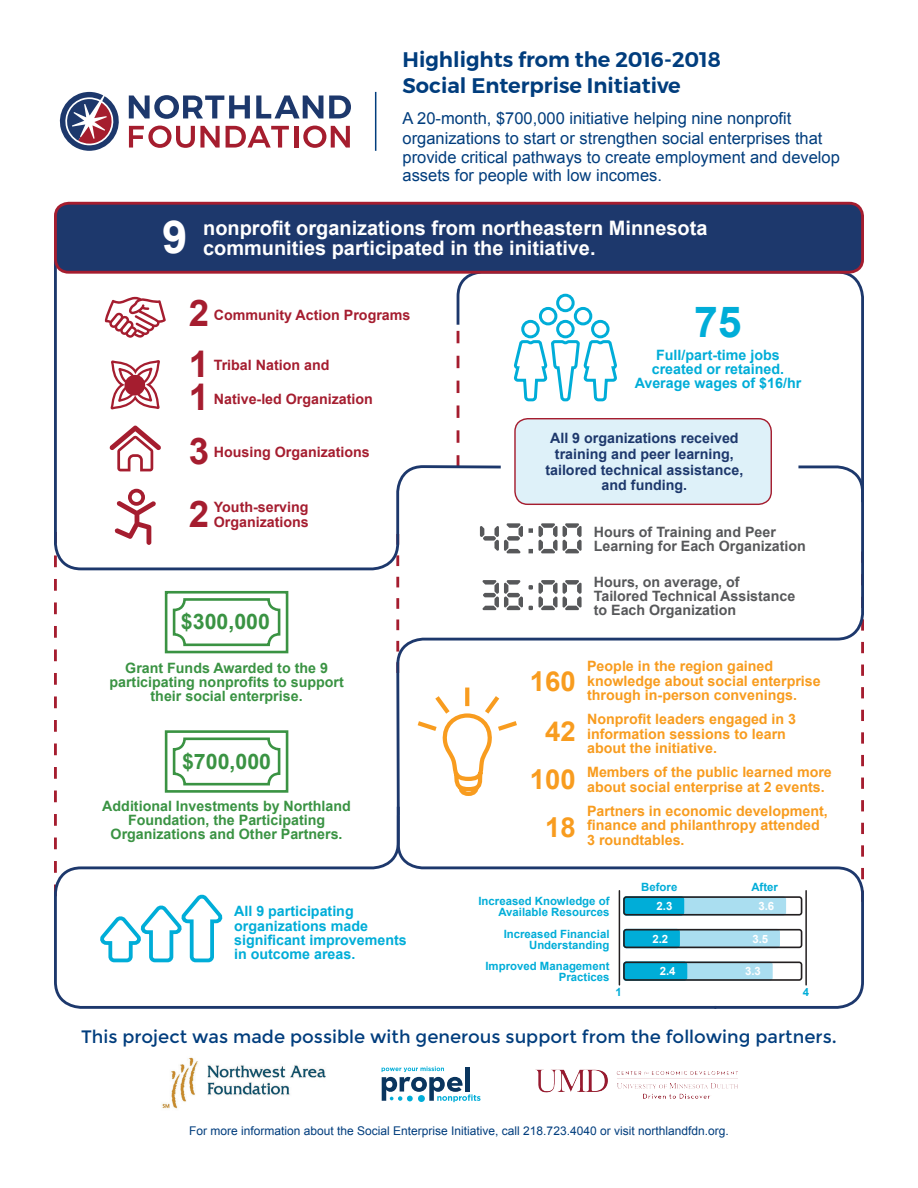
<style>
.page{position:relative;width:918px;height:1188px;background:#fff}
.page>*{position:absolute;margin:0;border:0;box-sizing:border-box;transform-origin:0 0}
.t1{font:700 45.45px "Arial";color:#fff}
.t2{font:700 42.75px "Arial";color:#00add8}
.t3{font:700 36.75px "Arial";color:#a51d2f}
.t4{font:700 27.6px "Arial";color:#f89c1f}
.t5{font:700 21.3px "Arial";color:#3a9343}
.t6{font:600 21px "Montserrat";color:#013d7d}
.t7{font:700 19.95px "Arial";color:#fff}
.t8{font:18px "Montserrat";color:#013d7d}
.t9{font:16.5px/19.5px "Arial";color:#013d7d}
.t10{font:700 14.25px/14.2px "Arial";color:#f89c1f}
.t11{font:700 14.25px/14.2px "Arial";color:#3a9343;text-align:center}
.t12{font:700 14.25px/14.2px "Arial";color:#00add8}
.t13{font:700 14.25px/14.2px "Arial";color:#57585a}
.t14{font:700 14.25px/14.2px "Arial";color:#a51d2f}
.t15{font:700 14.25px/15.8px "Arial";color:#1d386c;text-align:center}
.t16{font:12px "Arial";color:#013d7d}
.t17{font:700 11.4px/11.4px "Arial";color:#00add8;text-align:right}
.t18{font:700 11.4px "Arial";color:#fff}
</style>
<div class="page">
<svg style="left:54px;top:579px;width:3px;height:224px"></svg>
<img style="left:162px;top:1057px;width:164px;height:52px">
<svg style="left:382px;top:1066px;width:99px;height:36px"></svg>
<img style="left:536px;top:1070px;width:56px;height:23px">
<svg style="left:129px;top:95px;width:121px;height:24px"></svg>
<svg style="left:256px;top:96px;width:67px;height:22px"></svg>
<svg style="left:329px;top:96px;width:22px;height:22px"></svg>
<svg style="left:60px;top:92px;width:59px;height:59px"></svg>
<svg style="left:129px;top:126px;width:91px;height:22px"></svg>
<svg style="left:226px;top:126px;width:63px;height:22px"></svg>
<hr style="left:294px;top:126px;width:4px;height:22px;background:#a51d2e">
<svg style="left:303px;top:126px;width:47px;height:22px"></svg>
<hr style="left:375px;top:92px;width:1px;height:59px;background:#013d7d">
<svg style="left:515px;top:269px;width:349px;height:195px"></svg>
<svg style="left:719px;top:822px;width:145px;height:187px"></svg>
<svg style="left:54px;top:814px;width:665px;height:195px"></svg>
<svg style="left:54px;top:264px;width:424px;height:307px"></svg>
<svg style="left:395px;top:464px;width:469px;height:354px"></svg>
<svg style="left:104px;top:297px;width:62px;height:41px"></svg>
<svg style="left:109px;top:426px;width:52px;height:45px"></svg>
<svg style="left:114px;top:489px;width:42px;height:56px"></svg>
<div style="left:55px;top:203px;width:808px;height:69px;background:#1d386c;border-radius:13px"></div>
<div style="left:54px;top:202px;width:810px;height:72px;border:3px solid #a51d2f;border-radius:13px"></div>
<div style="left:515px;top:419px;width:256px;height:85px;background:#def1f9;border-radius:13px"></div>
<div style="left:514px;top:418px;width:258px;height:87px;border:1px solid #a51d2f;border-radius:13px"></div>
<svg style="left:480px;top:523px;width:43px;height:30px"></svg>
<svg style="left:529px;top:523px;width:53px;height:30px"></svg>
<svg style="left:482px;top:580px;width:41px;height:30px"></svg>
<svg style="left:529px;top:580px;width:53px;height:30px"></svg>
<div style="left:165px;top:591px;width:123px;height:62px;border:3px solid #3a9343"></div>
<div style="left:173px;top:598px;width:107px;height:48px;border:3px solid #3a9343;border-radius:10px"></div>
<div style="left:165px;top:730px;width:123px;height:63px;border:3px solid #3a9343"></div>
<div style="left:173px;top:738px;width:107px;height:47px;border:3px solid #3a9343;border-radius:10px"></div>
<svg style="left:413px;top:683px;width:109px;height:115px"></svg>
<svg style="left:95px;top:891px;width:130px;height:73px"></svg>
<svg style="left:623px;top:896px;width:179px;height:20px;background:#6ab1c5"></svg>
<svg style="left:623px;top:929px;width:179px;height:19px;background:#6fb4c7"></svg>
<svg style="left:623px;top:962px;width:179px;height:19px;background:#6db5c9"></svg>
<div style="left:523px;top:321px;width:15px;height:16px;background:#fff;border-radius:50%"></div>
<div style="left:521px;top:320px;width:19px;height:18px;border:3px solid #00add8;border-radius:50%"></div>
<div style="left:558px;top:321px;width:15px;height:16px;background:#fff;border-radius:50%"></div>
<div style="left:556px;top:320px;width:19px;height:18px;border:3px solid #00add8;border-radius:50%"></div>
<div style="left:558px;top:295px;width:15px;height:16px;background:#fff;border-radius:50%"></div>
<div style="left:556px;top:294px;width:19px;height:18px;border:3px solid #00add8;border-radius:50%"></div>
<div style="left:593px;top:321px;width:15px;height:16px;background:#fff;border-radius:50%"></div>
<div style="left:591px;top:320px;width:19px;height:18px;border:3px solid #00add8;border-radius:50%"></div>
<div style="left:575px;top:308px;width:16px;height:16px;background:#fff;border-radius:50%"></div>
<div style="left:574px;top:307px;width:18px;height:18px;border:3px solid #00add8;border-radius:50%"></div>
<div style="left:540px;top:308px;width:16px;height:16px;background:#fff;border-radius:50%"></div>
<div style="left:539px;top:307px;width:18px;height:18px;border:3px solid #00add8;border-radius:50%"></div>
<svg style="left:513px;top:338px;width:105px;height:65px"></svg>
<hr style="left:805px;top:891px;width:2px;height:94px;background:#231f20">
<hr style="left:619px;top:891px;width:1px;height:94px;background:#231f20">
<svg style="left:111px;top:360px;width:49px;height:50px"></svg>
<p class="t1" style="left:162px;top:207px;width:27px">9</p>
<p class="t6" style="left:403px;top:43px;width:320px">Highlights from the 2016-2018</p>
<p class="t6" style="left:403px;top:69px;width:280px">Social Enterprise Initiative</p>
<p class="t9" style="left:403px;top:109px;width:439px">A 20-month, $700,000 initiative helping nine nonprofit organizations to start or strengthen social enterprises that provide critical pathways to create employment and develop</p>
<p class="t9" style="left:403px;top:166px;width:261px">assets for people with low incomes.</p>
<p class="t7" style="left:203px;top:214px;width:506px">nonprofit organizations from northeastern Minnesota</p>
<p class="t7" style="left:203px;top:234px;width:394px">communities participated in the initiative.</p>
<p class="t3" style="left:189px;top:288px;width:22px">2</p>
<p class="t14" style="left:214px;top:308px;width:198px">Community Action Programs</p>
<p class="t14" style="left:214px;top:358px;width:117px">Tribal Nation and</p>
<p class="t14" style="left:214px;top:392px;width:161px">Native-led Organization</p>
<p class="t14" style="left:214px;top:445px;width:157px">Housing Organizations</p>
<p class="t3" style="left:189px;top:340px;width:22px">1</p>
<p class="t3" style="left:189px;top:373px;width:22px">1</p>
<p class="t3" style="left:189px;top:426px;width:22px">3</p>
<p class="t3" style="left:189px;top:490px;width:22px">2</p>
<p class="t14" style="left:214px;top:501px;width:97px">Youth-serving<br>Organizations</p>
<p class="t5" style="left:181px;top:608px;width:91px">$300,000</p>
<p class="t2" style="left:694px;top:293px;width:49px">75</p>
<p class="t12" style="left:635px;top:348px;width:168px;text-align:center">Full/part-time jobs created or retained.<br>Average wages of $16/hr</p>
<p class="t15" style="left:545px;top:431px;width:200px">All 9 organizations received training and peer learning, tailored technical assistance, and funding.</p>
<p class="t13" style="left:594px;top:525px;width:214px">Hours of Training and Peer<br>Learning for Each Organization</p>
<p class="t13" style="left:594px;top:575px;width:203px">Hours, on average, of<br>Tailored Technical Assistance to Each Organization</p>
<p class="t11" style="left:109px;top:661px;width:236px">Grant Funds Awarded to the 9 participating nonprofits to support their social enterprise.</p>
<p class="t4" style="left:530px;top:662px;width:47px">160</p>
<p class="t4" style="left:545px;top:713px;width:32px">42</p>
<p class="t4" style="left:530px;top:761px;width:47px">100</p>
<p class="t4" style="left:545px;top:809px;width:32px">18</p>
<p class="t5" style="left:182px;top:748px;width:91px">$700,000</p>
<p class="t11" style="left:102px;top:799px;width:250px">Additional Investments by Northland<br>Foundation, the Participating<br>Organizations and Other Partners.</p>
<p class="t10" style="left:587px;top:660px;width:235px">People in the region gained knowledge about social enterprise through in-person convenings.</p>
<p class="t10" style="left:587px;top:713px;width:211px">Nonprofit leaders engaged in 3 information sessions to learn about the initiative.</p>
<p class="t10" style="left:587px;top:766px;width:246px">Members of the public learned more about social enterprise at 2 events.</p>
<p class="t10" style="left:587px;top:804px;width:242px">Partners in economic development, finance and philanthropy attended<br>3 roundtables.</p>
<p class="t17" style="left:641px;top:881px;width:38px">Before</p>
<p class="t17" style="left:751px;top:881px;width:28px">After</p>
<p class="t17" style="left:478px;top:895px;width:133px">Increased Knowledge of<br>Available Resources</p>
<p class="t17" style="left:504px;top:928px;width:107px">Increased Financial<br>Understanding</p>
<p class="t17" style="left:485px;top:960px;width:126px">Improved Management</p>
<p class="t17" style="left:559px;top:972px;width:52px">Practices</p>
<p class="t12" style="left:234px;top:905px;width:174px">All 9 participating organizations made significant improvements in outcome areas.</p>
<p class="t18" style="left:657px;top:899px;width:17px">2.3</p>
<p class="t18" style="left:758px;top:899px;width:17px">3.6</p>
<p class="t18" style="left:652px;top:931px;width:17px">2.2</p>
<p class="t18" style="left:752px;top:931px;width:17px">3.5</p>
<p class="t18" style="left:660px;top:964px;width:17px">2.4</p>
<p class="t18" style="left:745px;top:964px;width:17px">3.3</p>
<p class="t17" style="left:616px;top:987px;width:8px">1</p>
<p class="t17" style="left:803px;top:987px;width:8px">4</p>
<p class="t8" style="left:81px;top:1026px;width:757px">This project was made possible with generous support from the following partners.</p>
<p class="t16" style="left:189px;top:1123px;width:541px">For more information about the Social Enterprise Initiative, call 218.723.4040 or visit northlandfdn.org.</p>
</div>
